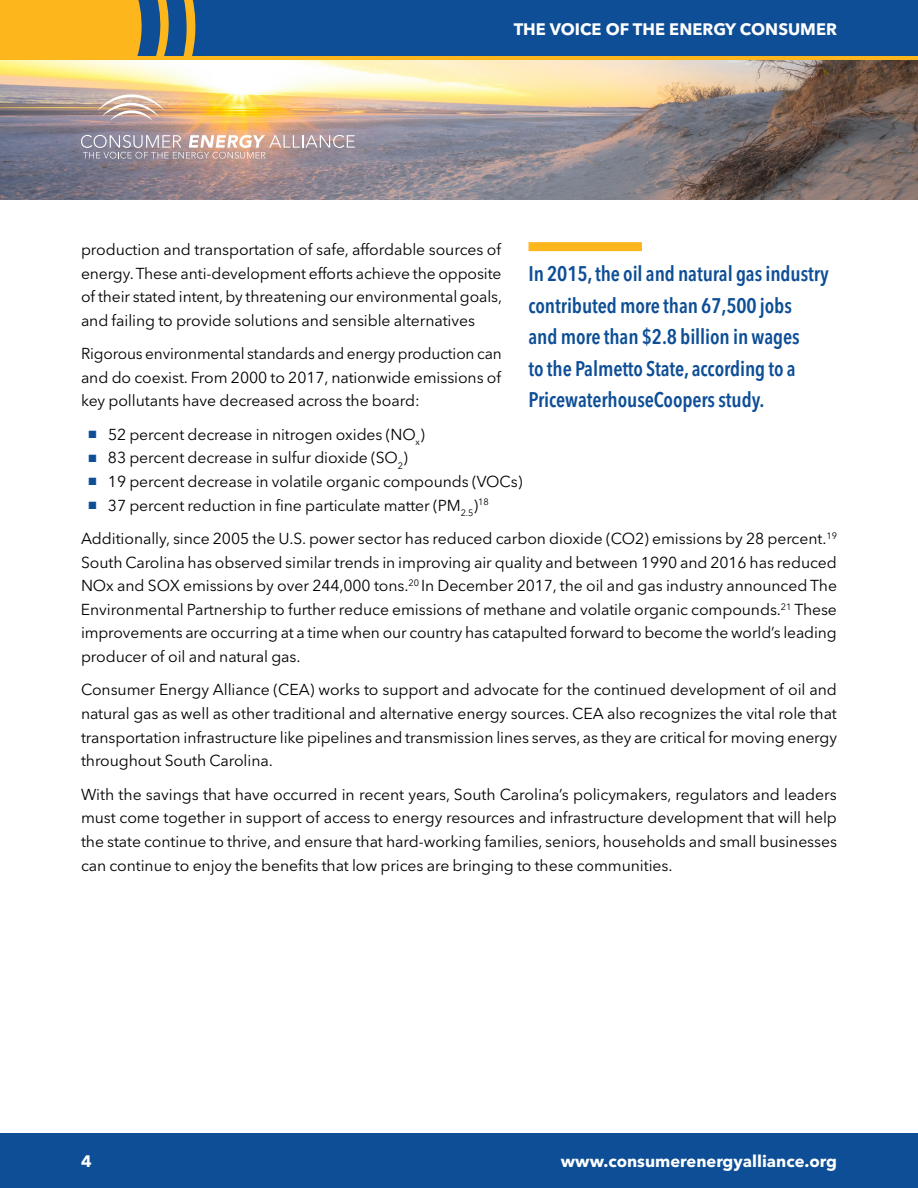
<style>
.page{position:relative;width:918px;height:1188px;background:#fff}
.page>*{position:absolute;margin:0;border:0;box-sizing:border-box;transform-origin:0 0}
.t1{font:600 condensed 21px/31.5px "Avenir Next LT Pro";letter-spacing:-.005em;color:#0d4e96}
.t2{font:700 16.5px "Avenir Next LT Pro";color:#fff}
.t3{font:15.75px/23.7px "Avenir Next LT Pro";letter-spacing:-.005em;color:#000;text-align:justify}
.s1{font-family:"Arial";color:#0d4e96}
</style>
<div class="page">
<div style="left:0;top:1133px;width:918px;height:55px;background:#0d4e96"></div>
<img style="left:0;top:60px;width:918px;height:139px">
<div style="left:3px;top:0;width:915px;height:58px;background:#0d4e96"></div>
<div style="left:0;top:0;width:142px;height:56px;background:#fdb71d"></div>
<svg style="left:156px;top:0;width:13px;height:56px"></svg>
<svg style="left:183px;top:0;width:13px;height:56px"></svg>
<hr style="left:0;top:56px;width:918px;height:4px;background:#fdb71d">
<svg style="left:81px;top:135px;width:274px;height:24px;background:#b6a4a7"></svg>
<svg style="left:97px;top:94px;width:68px;height:27px;background:#cfb4a7"></svg>
<div style="left:529px;top:242px;width:113px;height:9px;background:#fdb71d"></div>
<p class="t2" style="left:514px;top:19px;width:325px">THE VOICE OF THE ENERGY CONSUMER</p>
<p class="t3" style="left:81px;top:238px;width:423px">production and transportation of safe, affordable sources of energy. These anti-development efforts achieve the opposite of their stated intent, by threatening our environmental goals, and failing to provide solutions and sensible alternatives</p>
<p class="t3" style="left:81px;top:342px;width:422px">Rigorous environmental standards and energy production can and do coexist. From 2000 to 2017, nationwide emissions of key pollutants have decreased across the board:</p>
<p class="t3" style="left:88px;top:422px;width:339px"><span class="s1">■</span> 52 percent decrease in nitrogen oxides (NO<sub>x</sub>)</p>
<p class="t3" style="left:88px;top:446px;width:322px"><span class="s1">■</span> 83 percent decrease in sulfur dioxide (SO<sub>2</sub>)</p>
<p class="t3" style="left:88px;top:470px;width:436px"><span class="s1">■</span> 19 percent decrease in volatile organic compounds (VOCs)</p>
<p class="t3" style="left:81px;top:488px;width:758px;line-height:33.3px;text-indent:7px"><span class="s1">■</span> 37 percent reduction in fine particulate matter (PM<sub>2.5</sub>)<sup>18<br></sup>Additionally, since 2005 the U.S. power sector has reduced carbon dioxide (CO2) emissions by 28 percent.<sup>19</sup></p>
<p class="t3" style="left:81px;top:550px;width:758px">South Carolina has observed similar trends in improving air quality and between 1990 and 2016 has reduced NOx and SOX emissions by over 244,000 tons.<sup>20</sup> In December 2017, the oil and gas industry announced The Environmental Partnership to further reduce emissions of methane and volatile organic compounds.<sup>21</sup> These improvements are occurring at a time when our country has catapulted forward to become the world’s leading producer of oil and natural gas.</p>
<p class="t3" style="left:81px;top:678px;width:758px">Consumer Energy Alliance (CEA) works to support and advocate for the continued development of oil and natural gas as well as other traditional and alternative energy sources. CEA also recognizes the vital role that transportation infrastructure like pipelines and transmission lines serves, as they are critical for moving energy throughout South Carolina.</p>
<p class="t3" style="left:81px;top:782px;width:758px">With the savings that have occurred in recent years, South Carolina’s policymakers, regulators and leaders must come together in support of access to energy resources and infrastructure development that will help the state continue to thrive, and ensure that hard-working families, seniors, households and small businesses can continue to enjoy the benefits that low prices are bringing to these communities.</p>
<h1 class="t1" style="left:529px;top:258px;width:302px">In 2015, the oil and natural gas industry contributed more than 67,500 jobs<br>and more than $2.8 billion in wages<br>to the Palmetto State, according to a PricewaterhouseCoopers study.</h1>
<p class="t2" style="left:81px;top:1151px;width:12px">4</p>
<p class="t2" style="left:561px;top:1151px;width:278px">www.consumerenergyalliance.org</p>
</div>
